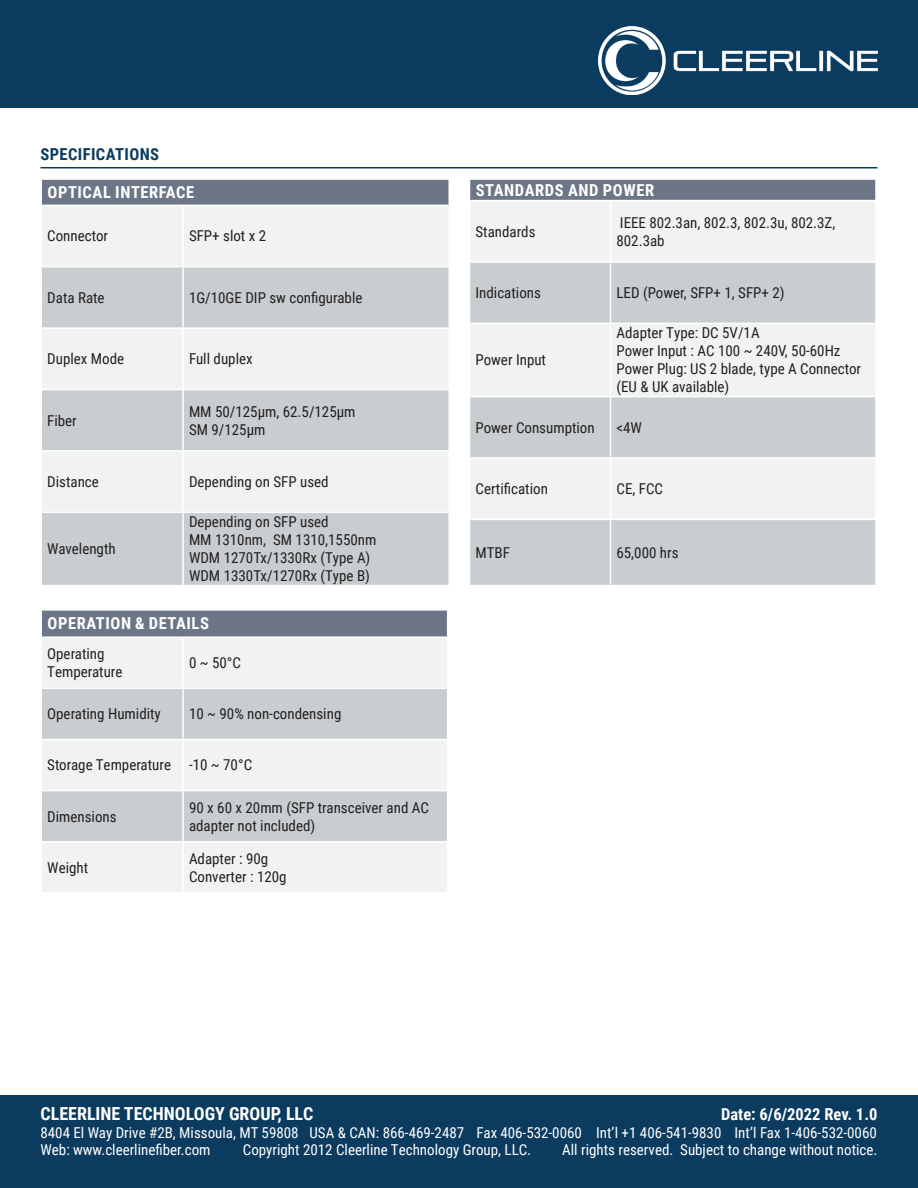
<style>
.page{position:relative;width:918px;height:1188px;background:#fff}
.page>*{position:absolute;margin:0;border:0;box-sizing:border-box;transform-origin:0 0}
.t1{font:700 18px "Roboto Condensed";color:#fff}
.t2{font:700 16.5px "Roboto Condensed";letter-spacing:.035em;color:#fff}
.t3{font:700 16.5px "Roboto Condensed";color:#fff}
.t4{font:700 16.5px "Roboto Condensed";letter-spacing:.025em;color:#0c3b60}
.t5{font:15px/18px "Roboto Condensed";color:#231f20}
.t6{font:15px "Roboto Condensed";color:#fff}
</style>
<div class="page">
<div style="left:0;top:0;width:918px;height:108px;background:#0c3b60"></div>
<img style="left:599px;top:27px;width:279px;height:67px">
<div style="left:0;top:1095px;width:918px;height:93px;background:#0c3b60"></div>
<hr style="left:40px;top:167px;width:838px;height:1px;background:#0c3b60">
<div style="left:41px;top:179px;width:408px;height:26px;background:#6c7687"></div>
<div style="left:42px;top:206px;width:406px;height:60px;background:#f1f3f2"></div>
<svg style="left:42px;top:268px;width:406px;height:317px;fill:#c8cdcf"></svg>
<hr style="left:40px;top:178px;width:143px;height:2px;background:#fff">
<hr style="left:40px;top:180px;width:2px;height:25px;background:#fff">
<hr style="left:183px;top:178px;width:267px;height:2px;background:#fff">
<hr style="left:448px;top:180px;width:2px;height:25px;background:#fff">
<hr style="left:182px;top:206px;width:2px;height:60px;background:#fff">
<hr style="left:182px;top:268px;width:2px;height:59px;background:#fff">
<hr style="left:40px;top:327px;width:143px;height:2px;background:#fff">
<hr style="left:183px;top:327px;width:267px;height:2px;background:#fff">
<hr style="left:182px;top:329px;width:2px;height:60px;background:#fff">
<hr style="left:40px;top:389px;width:143px;height:1px;background:#fff">
<hr style="left:183px;top:389px;width:267px;height:1px;background:#fff">
<hr style="left:182px;top:390px;width:2px;height:60px;background:#fff">
<hr style="left:40px;top:450px;width:143px;height:2px;background:#fff">
<hr style="left:183px;top:450px;width:267px;height:2px;background:#fff">
<hr style="left:182px;top:452px;width:2px;height:60px;background:#fff">
<hr style="left:40px;top:512px;width:143px;height:1px;background:#fff">
<hr style="left:183px;top:512px;width:267px;height:1px;background:#fff">
<hr style="left:182px;top:513px;width:2px;height:72px;background:#fff">
<div style="left:470px;top:179px;width:406px;height:22px;background:#6c7687"></div>
<div style="left:470px;top:202px;width:405px;height:59px;background:#f1f3f2"></div>
<svg style="left:470px;top:263px;width:405px;height:322px;fill:#c8cdcf"></svg>
<hr style="left:469px;top:178px;width:141px;height:2px;background:#fff">
<hr style="left:610px;top:178px;width:267px;height:2px;background:#fff">
<hr style="left:875px;top:180px;width:2px;height:20px;background:#fff">
<hr style="left:469px;top:200px;width:141px;height:1px;background:#fff">
<hr style="left:610px;top:200px;width:267px;height:1px;background:#fff">
<hr style="left:610px;top:201px;width:1px;height:60px;background:#fff">
<hr style="left:610px;top:263px;width:1px;height:60px;background:#fff">
<hr style="left:469px;top:323px;width:141px;height:1px;background:#fff">
<hr style="left:610px;top:323px;width:267px;height:1px;background:#fff">
<hr style="left:610px;top:324px;width:1px;height:72px;background:#fff">
<hr style="left:469px;top:396px;width:141px;height:1px;background:#fff">
<hr style="left:610px;top:396px;width:267px;height:1px;background:#fff">
<hr style="left:610px;top:397px;width:1px;height:60px;background:#fff">
<hr style="left:469px;top:457px;width:141px;height:2px;background:#fff">
<hr style="left:610px;top:457px;width:267px;height:2px;background:#fff">
<hr style="left:610px;top:459px;width:1px;height:60px;background:#fff">
<hr style="left:469px;top:519px;width:141px;height:1px;background:#fff">
<hr style="left:610px;top:519px;width:267px;height:1px;background:#fff">
<hr style="left:610px;top:520px;width:1px;height:65px;background:#fff">
<div style="left:41px;top:610px;width:407px;height:27px;background:#6c7687"></div>
<div style="left:42px;top:638px;width:405px;height:254px;background:#f1f3f2"></div>
<svg style="left:42px;top:689px;width:405px;height:152px;fill:#c8cdcf"></svg>
<hr style="left:40px;top:609px;width:143px;height:2px;background:#fff">
<hr style="left:40px;top:611px;width:2px;height:25px;background:#fff">
<hr style="left:183px;top:609px;width:265px;height:2px;background:#fff">
<svg style="left:447px;top:611px;width:1px;height:25px"></svg>
<hr style="left:40px;top:636px;width:143px;height:2px;background:#fff">
<hr style="left:183px;top:636px;width:265px;height:2px;background:#fff">
<hr style="left:182px;top:638px;width:2px;height:50px;background:#fff">
<hr style="left:40px;top:688px;width:143px;height:1px;background:#fff">
<hr style="left:183px;top:688px;width:265px;height:1px;background:#fff">
<hr style="left:182px;top:689px;width:2px;height:50px;background:#fff">
<hr style="left:40px;top:739px;width:143px;height:1px;background:#fff">
<hr style="left:183px;top:739px;width:265px;height:1px;background:#fff">
<hr style="left:182px;top:740px;width:2px;height:50px;background:#fff">
<hr style="left:40px;top:790px;width:143px;height:1px;background:#fff">
<hr style="left:183px;top:790px;width:265px;height:1px;background:#fff">
<hr style="left:182px;top:791px;width:2px;height:50px;background:#fff">
<hr style="left:40px;top:841px;width:143px;height:2px;background:#fff">
<hr style="left:183px;top:841px;width:265px;height:2px;background:#fff">
<hr style="left:182px;top:843px;width:2px;height:49px;background:#fff">
<p class="t4" style="left:40px;top:143px;width:120px">SPECIFICATIONS</p>
<p class="t2" style="left:48px;top:181px;width:148px">OPTICAL INTERFACE</p>
<p class="t5" style="left:47px;top:227px;width:62px">Connector</p>
<p class="t5" style="left:189px;top:227px;width:79px">SFP+ slot x 2</p>
<p class="t5" style="left:47px;top:288px;width:59px">Data Rate</p>
<p class="t5" style="left:189px;top:288px;width:175px">1G/10GE DIP sw configurable</p>
<p class="t5" style="left:47px;top:349px;width:78px">Duplex Mode</p>
<p class="t5" style="left:189px;top:349px;width:65px">Full duplex</p>
<p class="t5" style="left:47px;top:411px;width:31px">Fiber</p>
<p class="t5" style="left:189px;top:402px;width:168px">MM 50/125µm, 62.5/125µm<br>SM 9/125µm</p>
<p class="t5" style="left:47px;top:472px;width:53px">Distance</p>
<p class="t5" style="left:189px;top:472px;width:141px">Depending on SFP used</p>
<p class="t5" style="left:47px;top:539px;width:70px">Wavelength</p>
<p class="t5" style="left:189px;top:512px;width:189px">Depending on SFP used<br>MM 1310nm, SM 1310,1550nm<br>WDM 1270Tx/1330Rx (Type A)<br>WDM 1330Tx/1270Rx (Type B)</p>
<p class="t2" style="left:48px;top:612px;width:163px">OPERATION &amp; DETAILS</p>
<p class="t5" style="left:47px;top:644px;width:77px">Operating<br>Temperature</p>
<p class="t5" style="left:189px;top:653px;width:54px">0 ~ 50°C</p>
<p class="t5" style="left:47px;top:704px;width:115px">Operating Humidity</p>
<p class="t5" style="left:189px;top:704px;width:154px">10 ~ 90% non-condensing</p>
<p class="t5" style="left:47px;top:756px;width:206px">Storage Temperature -10 ~ 70°C</p>
<p class="t5" style="left:47px;top:807px;width:71px">Dimensions</p>
<p class="t5" style="left:189px;top:798px;width:242px">90 x 60 x 20mm (SFP transceiver and AC adapter not included)</p>
<p class="t5" style="left:47px;top:858px;width:42px">Weight</p>
<p class="t5" style="left:189px;top:849px;width:99px">Adapter : 90g<br>Converter : 120g</p>
<p class="t2" style="left:476px;top:178px;width:180px">STANDARDS AND POWER</p>
<p class="t5" style="left:476px;top:222px;width:62px">Standards</p>
<p class="t5" style="left:616px;top:213px;width:220px">IEEE 802.3an, 802.3, 802.3u, 802.3Z,<br>802.3ab</p>
<p class="t5" style="left:476px;top:283px;width:67px">Indications</p>
<p class="t5" style="left:616px;top:283px;width:170px">LED (Power, SFP+ 1, SFP+ 2)</p>
<p class="t5" style="left:476px;top:350px;width:72px">Power Input</p>
<p class="t5" style="left:616px;top:323px;width:246px">Adapter Type: DC 5V/1A<br>Power Input : AC 100 ~ 240V, 50-60Hz<br>Power Plug: US 2 blade, type A Connector (EU &amp; UK available)</p>
<p class="t5" style="left:476px;top:418px;width:121px">Power Consumption</p>
<p class="t5" style="left:616px;top:418px;width:27px">&lt;4W</p>
<p class="t5" style="left:476px;top:479px;width:74px">Certification</p>
<p class="t5" style="left:616px;top:479px;width:48px">CE, FCC</p>
<p class="t5" style="left:476px;top:543px;width:36px">MTBF</p>
<p class="t5" style="left:616px;top:543px;width:64px">65,000 hrs</p>
<p class="t1" style="left:40px;top:1101px;width:275px">CLEERLINE TECHNOLOGY GROUP, LLC</p>
<p class="t3" style="left:721px;top:1102px;width:158px">Date: 6/6/2022 Rev. 1.0</p>
<p class="t6" style="left:40px;top:1122px;width:260px">8404 El Way Drive #2B, Missoula, MT 59808</p>
<p class="t6" style="left:477px;top:1122px;width:402px">Fax 406-532-0060 Int’l +1 406-541-9830 Int’l Fax 1-406-532-0060</p>
<p class="t6" style="left:40px;top:1140px;width:172px">Web: www.cleerlinefiber.com</p>
<p class="t6" style="left:243px;top:1140px;width:290px">Copyright 2012 Cleerline Technology Group, LLC.</p>
<p class="t6" style="left:562px;top:1140px;width:317px">All rights reserved. Subject to change without notice.</p>
<p class="t6" style="left:310px;top:1122px;width:156px">USA &amp; CAN: 866-469-2487</p>
</div>
